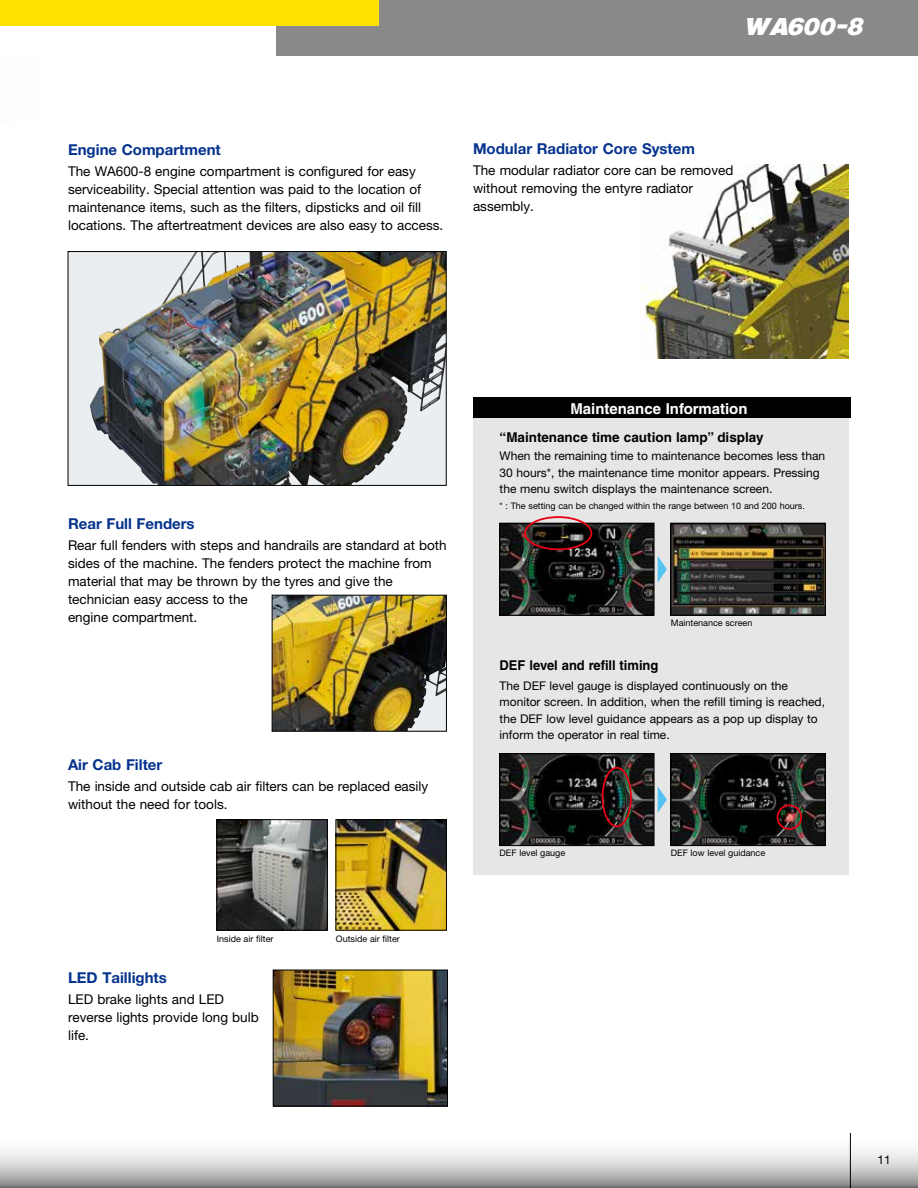
<style>
.page{position:relative;width:918px;height:1188px;background:#fff}
.page>*{position:absolute;margin:0;border:0;box-sizing:border-box;transform-origin:0 0}
.t1{font:italic 22.5px "Komatsu VI";letter-spacing:-.015em;color:#fff}
.t2{font:700 15px "Helvetica Neue LT Pro";color:#05328d}
.t3{font:700 15px "Helvetica LT Std";color:#fff}
.t4{font:13.5px/18px "Helvetica Neue LT Pro";color:#000}
.t5{font:700 13.5px "Helvetica LT Std";color:#000}
.t6{font:700 13.5px "Helvetica LT Std";color:#000;scale:.96 1}
.t7{font:12px/16.5px "Helvetica Neue LT Pro";color:#000}
.t8{font:9px "Helvetica Neue LT Pro";color:#000}
</style>
<div class="page">
<div style="left:473px;top:412px;width:375px;height:463px;background:#e6e6e7"></div>
<div style="left:473px;top:397px;width:378px;height:21px;background:#000"></div>
<img style="left:218px;top:821px;width:108px;height:108px">
<div style="left:216px;top:819px;width:112px;height:112px;border:1px solid #000"></div>
<img style="left:338px;top:821px;width:107px;height:108px">
<div style="left:336px;top:819px;width:111px;height:112px;border:1px solid #000"></div>
<img style="left:501px;top:525px;width:151px;height:89px">
<div style="left:499px;top:523px;width:155px;height:93px;border:1px solid #000"></div>
<img style="left:501px;top:755px;width:151px;height:89px">
<div style="left:499px;top:753px;width:155px;height:93px;border:1px solid #000"></div>
<img style="left:672px;top:525px;width:152px;height:89px">
<div style="left:670px;top:523px;width:156px;height:93px;border:1px solid #000"></div>
<img style="left:672px;top:755px;width:152px;height:89px">
<div style="left:670px;top:753px;width:156px;height:93px;border:1px solid #000"></div>
<img style="left:275px;top:972px;width:171px;height:132px">
<div style="left:273px;top:970px;width:175px;height:136px;border:1px solid #000"></div>
<img style="left:274px;top:597px;width:171px;height:133px">
<div style="left:272px;top:595px;width:175px;height:137px;border:1px solid #000"></div>
<img style="left:70px;top:253px;width:375px;height:231px">
<img style="left:90px;top:253px;width:304px;height:231px">
<div style="left:68px;top:251px;width:379px;height:235px;border:1px solid #000"></div>
<svg style="left:658px;top:556px;width:9px;height:26px"></svg>
<svg style="left:658px;top:787px;width:9px;height:26px"></svg>
<div style="left:524px;top:516px;width:68px;height:34px;border:2px solid #e60013;border-radius:50%"></div>
<div style="left:602px;top:767px;width:30px;height:60px;border:2px solid #e60013;border-radius:50%"></div>
<div style="left:777px;top:804px;width:25px;height:26px;border:2px solid #e60013;border-radius:50%"></div>
<img style="left:639px;top:164px;width:209px;height:194px">
<div style="left:276px;top:0;width:642px;height:55px;background:#898989"></div>
<div style="left:0;top:0;width:378px;height:25px;background:#ffe100"></div>
<svg style="left:0;top:1133px;width:918px;height:55px"></svg>
<hr style="left:850px;top:1133px;width:1px;height:55px;background:#000">
<h1 class="t1" style="left:747px;top:15px;width:119px">WA600-8</h1>
<p class="t2" style="left:68px;top:140px;width:154px">Engine Compartment</p>
<p class="t4" style="left:68px;top:162px;width:377px">The WA600-8 engine compartment is configured for easy serviceability. Special attention was paid to the location of maintenance items, such as the filters, dipsticks and oil fill locations. The aftertreatment devices are also easy to access.</p>
<p class="t2" style="left:473px;top:139px;width:224px">Modular Radiator Core System</p>
<p class="t4" style="left:473px;top:161px;width:262px">The modular radiator core can be removed without removing the entyre radiator assembly.</p>
<p class="t2" style="left:68px;top:514px;width:128px">Rear Full Fenders</p>
<p class="t4" style="left:68px;top:536px;width:380px">Rear full fenders with steps and handrails are standard at both sides of the machine. The fenders protect the machine from material that may be thrown by the tyres and give the technician easy access to the<br>engine compartment.</p>
<p class="t2" style="left:68px;top:755px;width:96px">Air Cab Filter</p>
<p class="t4" style="left:68px;top:777px;width:362px">The inside and outside cab air filters can be replaced easily without the need for tools.</p>
<p class="t8" style="left:217px;top:934px;width:58px">Inside air filter</p>
<p class="t8" style="left:336px;top:934px;width:66px">Outside air filter</p>
<p class="t2" style="left:68px;top:968px;width:100px">LED Taillights</p>
<p class="t4" style="left:68px;top:990px;width:192px">LED brake lights and LED reverse lights provide long bulb life.</p>
<p class="t3" style="left:570px;top:399px;width:179px">Maintenance Information</p>
<p class="t5" style="left:500px;top:429px;width:266px">“Maintenance time caution lamp” display</p>
<p class="t7" style="left:500px;top:447px;width:327px">When the remaining time to maintenance becomes less than<br>30 hours*, the maintenance time monitor appears. Pressing the menu switch displays the maintenance screen.</p>
<p class="t8" style="left:500px;top:500px;width:307px">* : The setting can be changed within the range between 10 and 200 hours.</p>
<p class="t8" style="left:671px;top:617px;width:83px">Maintenance screen</p>
<p class="t6" style="left:500px;top:657px;width:167px">DEF level and refill timing</p>
<p class="t7" style="left:500px;top:677px;width:327px">The DEF level gauge is displayed continuously on the monitor screen. In addition, when the refill timing is reached, the DEF low level guidance appears as a pop up display to inform the operator in real time.</p>
<p class="t8" style="left:500px;top:847px;width:67px">DEF level gauge</p>
<p class="t8" style="left:671px;top:847px;width:96px">DEF low level guidance</p>
<p class="t7" style="left:877px;top:1152px;width:15px">11</p>
</div>
